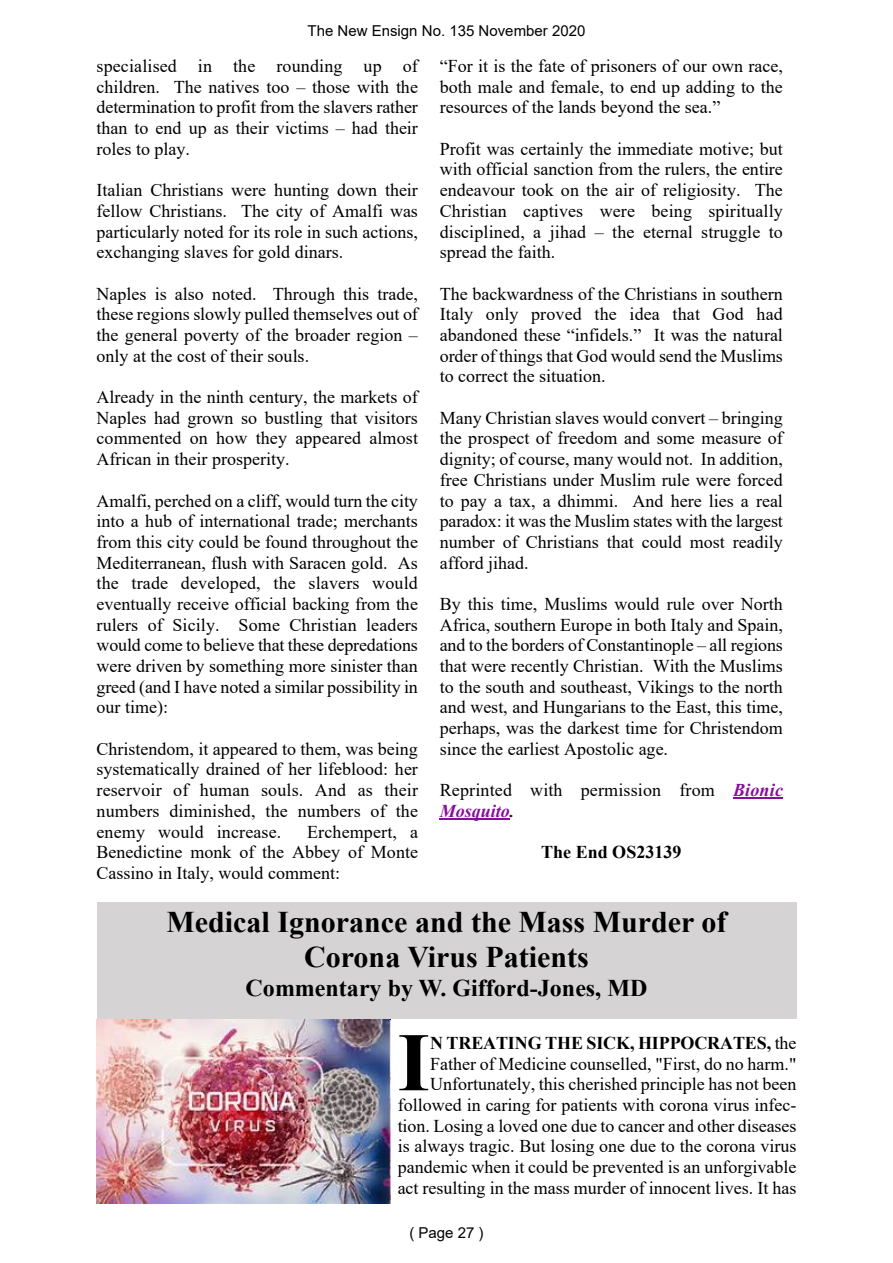
<style>
.page{position:relative;width:893px;height:1263px;background:#fff}
.page>*{position:absolute;margin:0;border:0;box-sizing:border-box;transform-origin:0 0}
.t1{font:700 83.25px "Times New Roman";color:#000}
.t2{font:700 30px/34.5px "Times New Roman";color:#000;text-align:center}
.t3{font:700 24px "Times New Roman";color:#000}
.t4{font:18px/20.7px "Times New Roman";color:#000;text-align:justify}
.t5{font:700 18px "Times New Roman";color:#000}
.t6{font:15px "Arial";color:#000}
.s1{font-weight:700;font-style:italic;color:#870d9c}
.s2{font-weight:700;font-style:italic;color:#2b1b17}
.s3{font-weight:700}
</style>
<div class="page">
<hr style="left:733px;top:797px;width:50px;height:2px;background:#870d9c">
<hr style="left:440px;top:818px;width:70px;height:2px;background:#870d9c">
<div style="left:97px;top:902px;width:699px;height:116px;background:#d5d3d4"></div>
<img style="left:97px;top:1020px;width:293px;height:183px">
<p class="t6" style="left:307px;top:25px;width:279px">The New Ensign No. 135 November 2020</p>
<p class="t4" style="left:97px;top:57px;width:323px">specialised in the rounding up of children. The natives too – those with the determination to profit from the slavers rather than to end up as their victims – had their roles to play.</p>
<p class="t4" style="left:97px;top:181px;width:323px">Italian Christians were hunting down their fellow Christians. The city of Amalfi was particularly noted for its role in such actions, exchanging slaves for gold dinars.</p>
<p class="t4" style="left:97px;top:285px;width:323px">Naples is also noted. Through this trade, these regions slowly pulled themselves out of the general poverty of the broader region – only at the cost of their souls.</p>
<p class="t4" style="left:97px;top:388px;width:323px">Already in the ninth century, the markets of Naples had grown so bustling that visitors commented on how they appeared almost African in their prosperity.</p>
<p class="t4" style="left:97px;top:492px;width:323px">Amalfi, perched on a cliff, would turn the city into a hub of international trade; merchants from this city could be found throughout the Mediterranean, flush with Saracen gold. As the trade developed, the slavers would eventually receive official backing from the rulers of Sicily. Some Christian leaders would come to believe that these depredations were driven by something more sinister than greed (and I have noted a similar possibility in our time):</p>
<p class="t4" style="left:97px;top:740px;width:323px">Christendom, it appeared to them, was being systematically drained of her lifeblood: her reservoir of human souls. And as their numbers diminished, the numbers of the enemy would increase.</p>
<p class="t4" style="left:440px;top:57px;width:345px">“For it is the fate of prisoners of our own race, both male and female, to end up adding to the resources of the lands beyond the sea.”</p>
<p class="t4" style="left:440px;top:140px;width:345px">Profit was certainly the immediate motive; but with official sanction from the rulers, the entire endeavour took on the air of religiosity. The Christian captives were being spiritually disciplined, a jihad – the eternal struggle to spread the faith.</p>
<p class="t4" style="left:440px;top:285px;width:345px">The backwardness of the Christians in southern Italy only proved the idea that God had abandoned these “infidels.” It was the natural order of things that God would send the Muslims to correct the situation.</p>
<p class="t4" style="left:440px;top:409px;width:345px">Many Christian slaves would convert – bringing the prospect of freedom and some measure of dignity; of course, many would not. In addition, free Christians under Muslim rule were forced to pay a tax, a dhimmi. And here lies a real paradox: it was the Muslim states with the largest number of Christians that could most readily afford jihad.</p>
<p class="t4" style="left:440px;top:595px;width:345px">By this time, Muslims would rule over North Africa, southern Europe in both Italy and Spain, and to the borders of Constantinople – all regions that were recently Christian. With the Muslims to the south and southeast, Vikings to the north and west, and Hungarians to the East, this time, perhaps, was the darkest time for Christendom since the earliest Apostolic age.</p>
<p class="t4" style="left:440px;top:781px;width:345px">Reprinted with permission from <span class="s1">Bionic<br>Mosquito</span><span class="s2">.</span></p>
<p class="t5" style="left:541px;top:846px;width:142px">The End OS23139</p>
<p class="t4" style="left:97px;top:823px;width:323px;text-indent:210px">Erchempert, a Benedictine monk of the Abbey of Monte Cassino in Italy, would comment:</p>
<h2 class="t2" style="left:167px;top:908px;width:561px">Medical Ignorance and the Mass Murder of<br>Corona Virus Patients</h2>
<h3 class="t3" style="left:246px;top:979px;width:403px">Commentary by W. Gifford-Jones, MD</h3>
<h1 class="t1" style="left:398px;top:1034px;width:34px">I</h1>
<p class="t4" style="left:398px;top:1034px;width:400px;text-align:right"><span class="s3">N TREATING THE SICK, HIPPOCRATES,</span> the Father of Medicine counselled, "First, do no harm." Unfortunately, this cherished principle has not been followed in caring for patients with corona virus infec&shy;tion. Losing a loved one due to cancer and other diseases is always tragic. But losing one due to the corona virus pandemic when it could be prevented is an unforgivable act resulting in the mass murder of innocent lives. It has</p>
<p class="t6" style="left:409px;top:1227px;width:76px">( Page 27 )</p>
</div>
